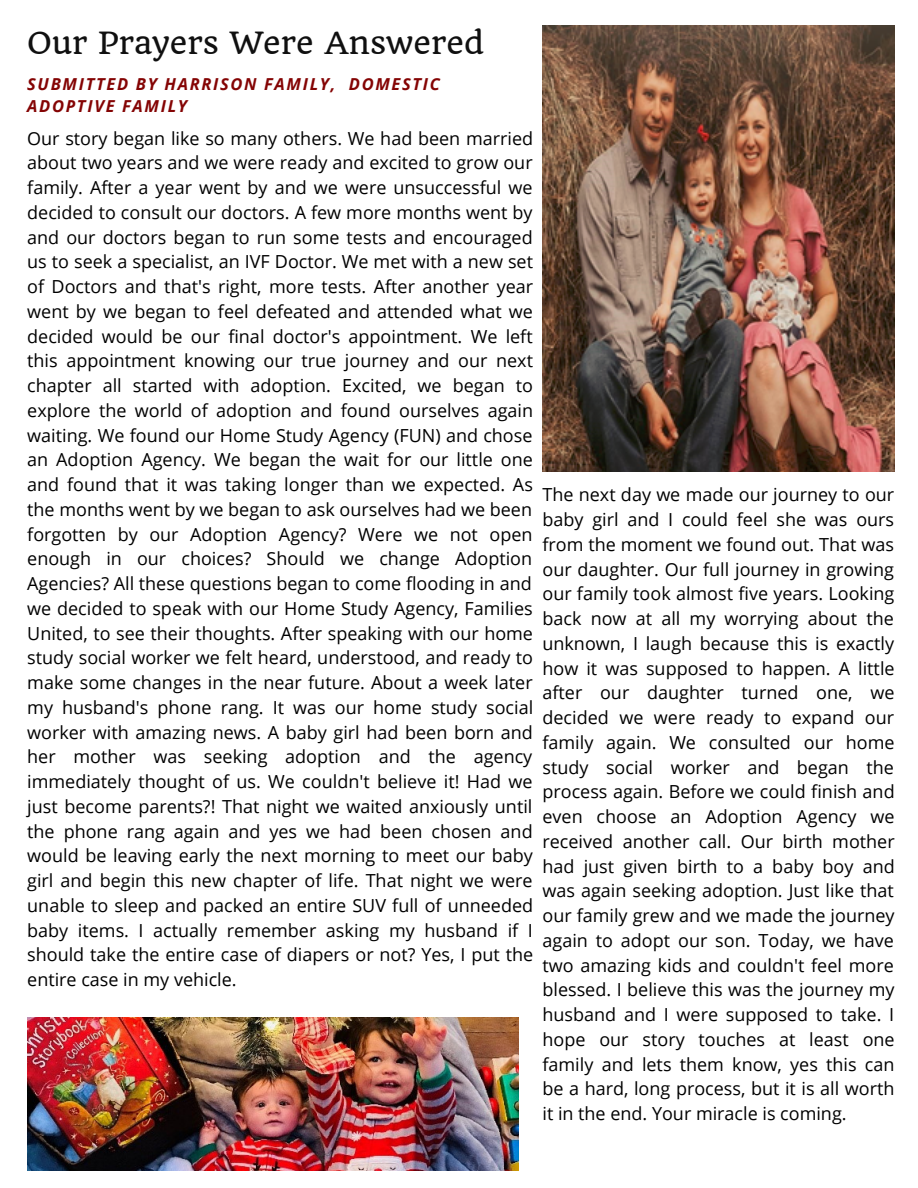
<style>
.page{position:relative;width:918px;height:1188px;background:#fff}
.page>*{position:absolute;margin:0;border:0;box-sizing:border-box;transform-origin:0 0}
.t1{font:29.85px "Quando";color:#101010}
.t2{font:18px/24.8px "Open Sans";color:#000;text-align:justify}
.t3{font:italic 700 16.5px/22.5px "Open Sans";letter-spacing:.1em;color:#840404}
</style>
<div class="page">
<img style="left:542px;top:26px;width:353px;height:445px">
<img style="left:27px;top:1017px;width:492px;height:153px">
<p class="t1" style="left:27px;top:24px;width:458px">Our Prayers Were Answered</p>
<p class="t3" style="left:27px;top:72px;width:414px">SUBMITTED BY HARRISON FAMILY, DOMESTIC<br>ADOPTIVE FAMILY</p>
<p class="t2" style="left:27px;top:125px;width:508px">Our story began like so many others. We had been married about two years and we were ready and excited to grow our family. After a year went by and we were unsuccessful we decided to consult our doctors. A few more months went by and our doctors began to run some tests and encouraged us to seek a specialist, an IVF Doctor. We met with a new set of Doctors and that's right, more tests. After another year went by we began to feel defeated and attended what we decided would be our final doctor's appointment. We left this appointment knowing our true journey and our next chapter all started with adoption. Excited, we began to explore the world of adoption and found ourselves again waiting. We found our Home Study Agency (FUN) and chose an Adoption Agency. We began the wait for our little one and found that it was taking longer than we expected. As the months went by we began to ask ourselves had we been forgotten by our Adoption Agency? Were we not open enough in our choices? Should we change Adoption Agencies? All these questions began to come flooding in and we decided to speak with our Home Study Agency, Families United, to see their thoughts. After speaking with our home study social worker we felt heard, understood, and ready to make some changes in the near future. About a week later my husband's phone rang. It was our home study social worker with amazing news. A baby girl had been born and her mother was seeking adoption and the agency immediately thought of us. We couldn't believe it! Had we just become parents?! That night we waited anxiously until the phone rang again and yes we had been chosen and would be leaving early the next morning to meet our baby girl and begin this new chapter of life. That night we were unable to sleep and packed an entire SUV full of unneeded baby items. I actually remember asking my husband if I should take the entire case of diapers or not? Yes, I put the entire case in my vehicle.</p>
<p class="t2" style="left:542px;top:482px;width:354px">The next day we made our journey to our baby girl and I could feel she was ours from the moment we found out. That was our daughter. Our full journey in growing our family took almost five years. Looking back now at all my worrying about the unknown, I laugh because this is exactly how it was supposed to happen. A little after our daughter turned one, we decided we were ready to expand our family again. We consulted our home study social worker and began the process again. Before we could finish and even choose an Adoption Agency we received another call. Our birth mother had just given birth to a baby boy and was again seeking adoption. Just like that our family grew and we made the journey again to adopt our son. Today, we have two amazing kids and couldn't feel more blessed. I believe this was the journey my husband and I were supposed to take. I hope our story touches at least one family and lets them know, yes this can be a hard, long process, but it is all worth it in the end. Your miracle is coming.</p>
</div>
